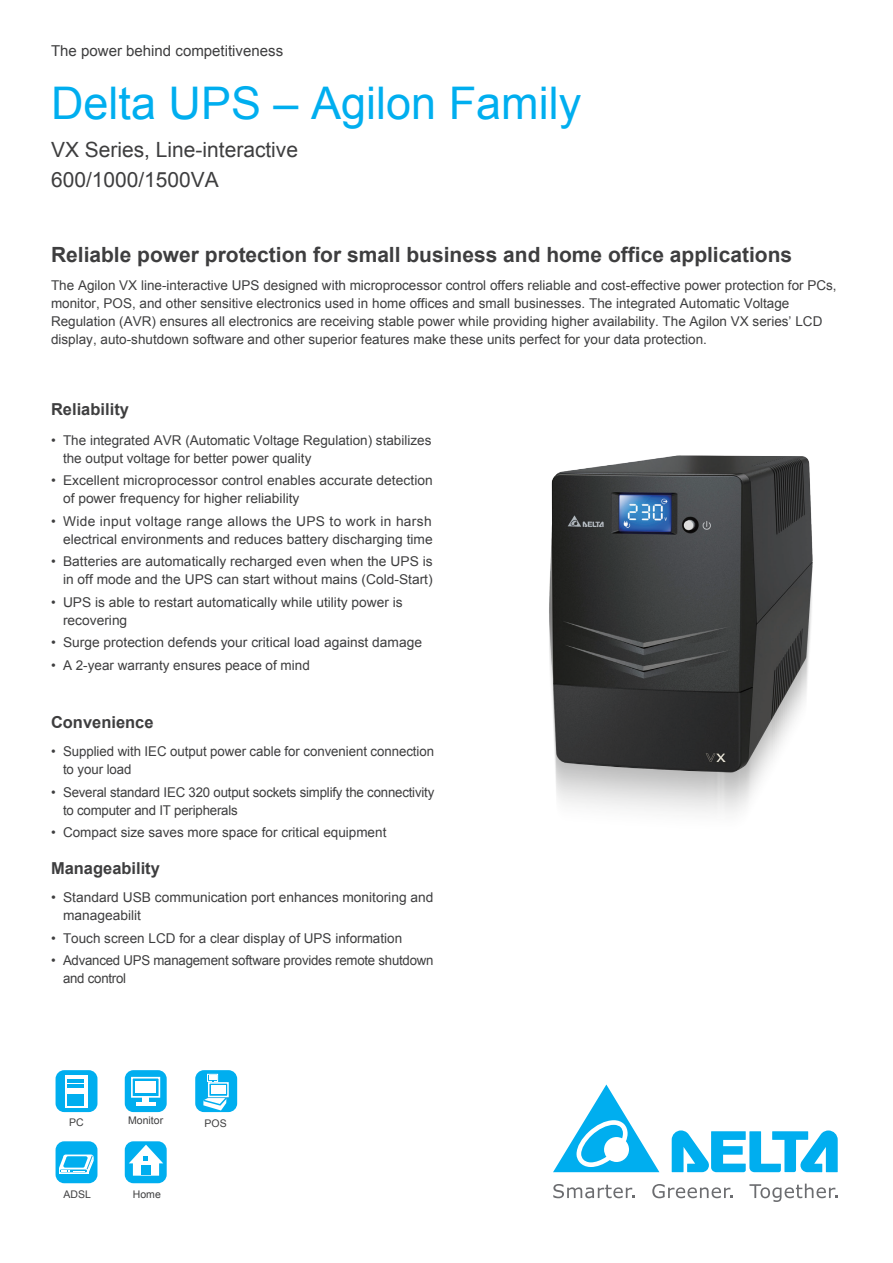
<style>
.page{position:relative;width:893px;height:1263px;background:#fff}
.page>*{position:absolute;margin:0;border:0;box-sizing:border-box;transform-origin:0 0}
.t1{font:45px "Arial";color:#00aeef}
.t2{font:700 21px "Arial";color:#3e3e3f}
.t3{font:21px/30px "Arial";color:#3e3e3f}
.t4{font:700 16.5px "Arial";color:#3e3e3f}
.t5{font:15px "Arial";color:#3e3e3f}
.t6{font:13.5px/18px "Arial";color:#3e3e3f}
.t7{font:10.5px "Arial";color:#3e3e3f}
</style>
<div class="page">
<img style="left:549px;top:455px;width:264px;height:358px">
<svg style="left:672px;top:1130px;width:166px;height:42px"></svg>
<svg style="left:553px;top:1084px;width:106px;height:88px"></svg>
<svg style="left:553px;top:1184px;width:81px;height:14px"></svg>
<svg style="left:652px;top:1184px;width:81px;height:14px"></svg>
<svg style="left:749px;top:1183px;width:89px;height:19px"></svg>
<div style="left:195px;top:1070px;width:42px;height:42px;background:#00aeef;border-radius:9px"></div>
<div style="left:207px;top:1074px;width:11px;height:8px;border:1px solid #fff"></div>
<svg style="left:209px;top:1076px;width:7px;height:6px"></svg>
<svg style="left:203px;top:1098px;width:24px;height:12px"></svg>
<hr style="left:207px;top:1096px;width:23px;height:2px;background:#1da6dd">
<div style="left:208px;top:1082px;width:21px;height:15px;border:2px solid #fff"></div>
<div style="left:211px;top:1085px;width:15px;height:9px;background:#fff"></div>
<div style="left:125px;top:1141px;width:42px;height:42px;background:#00aeef;border-radius:9px"></div>
<svg style="left:129px;top:1145px;width:34px;height:31px"></svg>
<div style="left:125px;top:1070px;width:42px;height:42px;background:#00aeef;border-radius:9px"></div>
<div style="left:131px;top:1077px;width:29px;height:21px;border:2px solid #fff"></div>
<div style="left:135px;top:1081px;width:21px;height:12px;background:#fff"></div>
<svg style="left:143px;top:1097px;width:6px;height:5px"></svg>
<hr style="left:136px;top:1102px;width:19px;height:4px;background:#fff">
<div style="left:56px;top:1070px;width:41px;height:42px;background:#00aeef;border-radius:9px"></div>
<div style="left:65px;top:1075px;width:22px;height:32px;background:#fff"></div>
<hr style="left:68px;top:1079px;width:16px;height:4px;background:#00aeef">
<hr style="left:68px;top:1084px;width:16px;height:4px;background:#00aeef">
<div style="left:68px;top:1094px;width:16px;height:11px;background:#00aeef"></div>
<div style="left:56px;top:1141px;width:41px;height:42px;background:#00aeef;border-radius:9px"></div>
<svg style="left:59px;top:1154px;width:35px;height:19px"></svg>
<p class="t5" style="left:51px;top:41px;width:234px">The power behind competitiveness</p>
<h1 class="t1" style="left:51px;top:74px;width:532px">Delta UPS – Agilon Family</h1>
<h2 class="t3" style="left:51px;top:135px;width:249px">VX Series, Line-interactive<br>600/1000/1500VA</h2>
<h2 class="t2" style="left:51px;top:241px;width:743px">Reliable power protection for small business and home office applications</h2>
<p class="t6" style="left:51px;top:276px;width:787px">The Agilon VX line-interactive UPS designed with microprocessor control offers reliable and cost-effective power protection for PCs, monitor, POS, and other sensitive electronics used in home offices and small businesses. The integrated Automatic Voltage Regulation (AVR) ensures all electronics are receiving stable power while providing higher availability. The Agilon VX series’ LCD display, auto-shutdown software and other superior features make these units perfect for your data protection.</p>
<p class="t4" style="left:51px;top:398px;width:79px">Reliability</p>
<p class="t6" style="left:63px;top:431px;width:370px;text-indent:-12px">• The integrated AVR (Automatic Voltage Regulation) stabilizes the output voltage for better power quality</p>
<p class="t6" style="left:63px;top:471px;width:371px;text-indent:-12px">• Excellent microprocessor control enables accurate detection of power frequency for higher reliability</p>
<p class="t6" style="left:51px;top:512px;width:383px;text-align:right">• Wide input voltage range allows the UPS to work in harsh electrical environments and reduces battery discharging time</p>
<p class="t6" style="left:51px;top:552px;width:383px;text-align:right">• Batteries are automatically recharged even when the UPS is in off mode and the UPS can start without mains (Cold-Start)</p>
<p class="t6" style="left:63px;top:593px;width:341px;text-indent:-12px">• UPS is able to restart automatically while utility power is recovering</p>
<p class="t6" style="left:51px;top:633px;width:372px">• Surge protection defends your critical load against damage</p>
<p class="t6" style="left:51px;top:656px;width:260px">• A 2-year warranty ensures peace of mind</p>
<p class="t4" style="left:51px;top:711px;width:104px">Convenience</p>
<p class="t6" style="left:63px;top:742px;width:373px;text-indent:-12px">• Supplied with IEC output power cable for convenient connection to your load</p>
<p class="t6" style="left:63px;top:783px;width:373px;text-indent:-12px">• Several standard IEC 320 output sockets simplify the connectivity to computer and IT peripherals</p>
<p class="t6" style="left:51px;top:823px;width:337px">• Compact size saves more space for critical equipment</p>
<p class="t4" style="left:51px;top:857px;width:110px">Manageability</p>
<p class="t6" style="left:63px;top:889px;width:372px;text-indent:-12px">• Standard USB communication port enhances monitoring and manageabilit</p>
<p class="t6" style="left:51px;top:929px;width:353px">• Touch screen LCD for a clear display of UPS information</p>
<p class="t6" style="left:63px;top:952px;width:372px;text-indent:-12px">• Advanced UPS management software provides remote shutdown and control</p>
<p class="t7" style="left:69px;top:1115px;width:16px">PC</p>
<p class="t7" style="left:128px;top:1114px;width:37px">Monitor</p>
<p class="t7" style="left:64px;top:1188px;width:29px">ADSL</p>
<p class="t7" style="left:133px;top:1188px;width:30px">Home</p>
<p class="t7" style="left:205px;top:1117px;width:24px">POS</p>
</div>
